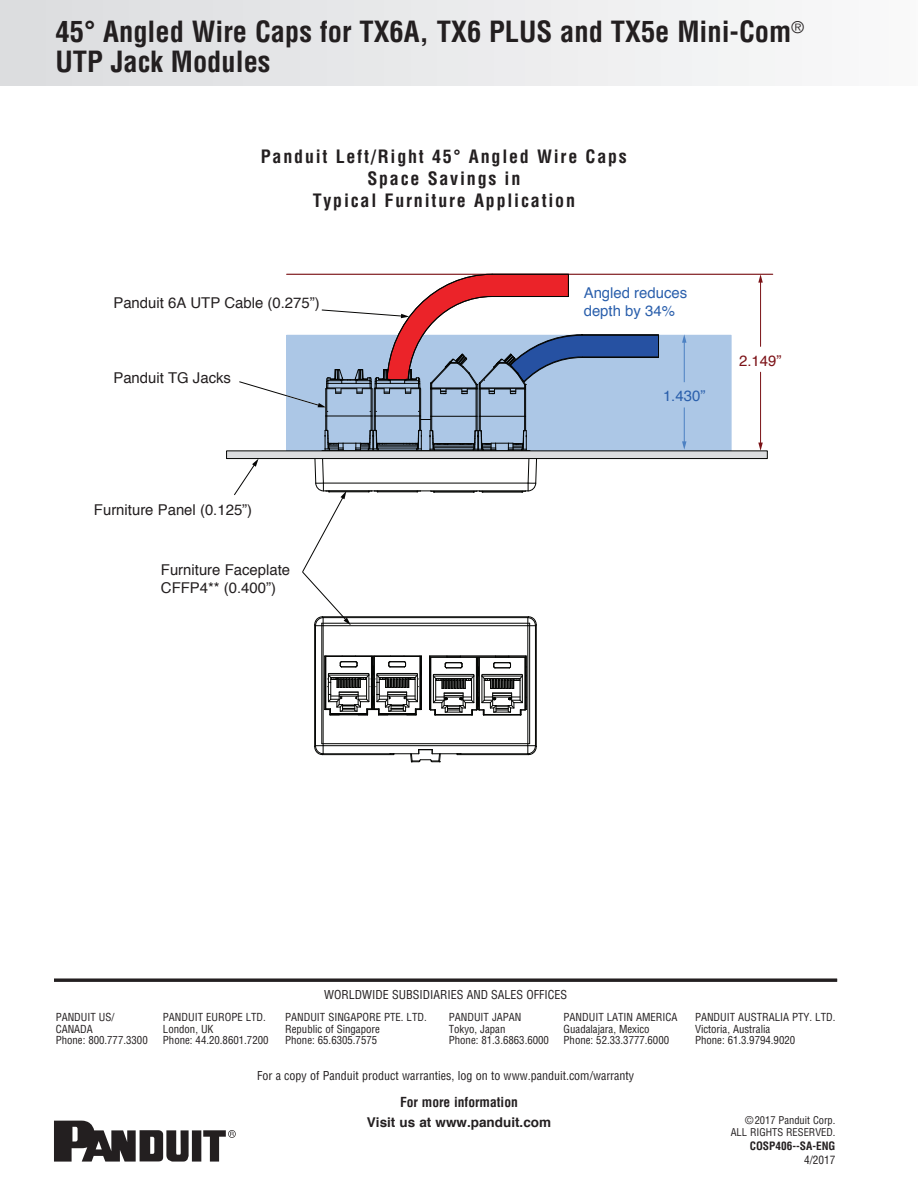
<style>
.page{position:relative;width:918px;height:1188px;background:#fff}
.page>*{position:absolute;margin:0;border:0;box-sizing:border-box;transform-origin:0 0}
.t1{font:700 condensed 28.5px/30px "Helvetica";color:#231f20}
.t2{font:700 condensed 18px/21.6px "Helvetica";letter-spacing:.1em;color:#231f20;text-align:center}
.t3{font:14.85px/17.9px "Helvetica";color:#231f20}
.t4{font:14.85px/17.9px "Helvetica";color:#2a5fac}
.t5{font:14.85px "Helvetica";color:#7c1217}
.t6{font:700 13.5px "Helvetica";color:#231f20}
.t7{font:700 condensed 13.5px "Helvetica";color:#231f20}
.t8{font:condensed 12px "Helvetica";color:#231f20}
.t9{font:700 condensed 11.25px "Helvetica";color:#231f20}
.t10{font:condensed 11.25px "Helvetica";color:#231f20}
.t11{font:condensed 10.8px/11.7px "Helvetica";color:#231f20}
.t12{font:condensed 10.5px/12px "Helvetica";color:#231f20;text-align:right}
</style>
<div class="page">
<div style="left:0;top:0;width:918px;height:85px;background:linear-gradient(to right,#dbdcde,#f9f9fa)"></div>
<hr style="left:54px;top:979px;width:783px;height:3px;background:#231f20">
<svg style="left:54px;top:1121px;width:182px;height:41px"></svg>
<div style="left:287px;top:335px;width:444px;height:116px;background:#acc7e6"></div>
<hr style="left:287px;top:274px;width:486px;height:1px;background:#7b1216">
<hr style="left:684px;top:341px;width:1px;height:41px;background:#4c81c3">
<svg style="left:682px;top:334px;width:5px;height:9px"></svg>
<hr style="left:684px;top:407px;width:1px;height:36px;background:#4c81c3">
<svg style="left:682px;top:441px;width:5px;height:9px"></svg>
<hr style="left:760px;top:281px;width:1px;height:65px;background:#7b1216">
<svg style="left:758px;top:274px;width:5px;height:9px"></svg>
<hr style="left:760px;top:372px;width:1px;height:72px;background:#7b1216">
<svg style="left:758px;top:443px;width:5px;height:7px"></svg>
<svg style="left:233px;top:459px;width:26px;height:37px"></svg>
<hr style="left:323px;top:483px;width:205px;height:1px;background:#040503">
<hr style="left:323px;top:491px;width:205px;height:1px;background:#040503">
<svg style="left:368px;top:490px;width:10px;height:2px"></svg>
<hr style="left:434px;top:492px;width:40px;height:1px;background:#040503">
<hr style="left:483px;top:492px;width:39px;height:1px;background:#040503">
<svg style="left:522px;top:459px;width:15px;height:34px"></svg>
<svg style="left:473px;top:490px;width:10px;height:3px"></svg>
<svg style="left:239px;top:274px;width:420px;height:176px"></svg>
<div style="left:227px;top:451px;width:540px;height:8px;background:#dbdcde"></div>
<div style="left:226px;top:450px;width:542px;height:9px;border:1px solid #040503"></div>
<hr style="left:322px;top:743px;width:208px;height:1px;background:#040503">
<hr style="left:529px;top:623px;width:1px;height:121px;background:#040503">
<hr style="left:322px;top:623px;width:208px;height:1px;background:#040503">
<hr style="left:321px;top:623px;width:1px;height:121px;background:#040503">
<hr style="left:322px;top:754px;width:72px;height:1px;background:#040503">
<hr style="left:314px;top:625px;width:1px;height:122px;background:#040503">
<hr style="left:322px;top:616px;width:207px;height:1px;background:#040503">
<hr style="left:536px;top:625px;width:1px;height:122px;background:#040503">
<hr style="left:457px;top:754px;width:72px;height:1px;background:#040503">
<hr style="left:535px;top:626px;width:1px;height:120px;background:#040503">
<hr style="left:527px;top:626px;width:1px;height:120px;background:#040503">
<hr style="left:323px;top:617px;width:205px;height:1px;background:#040503">
<svg style="left:301px;top:458px;width:50px;height:169px"></svg>
<hr style="left:323px;top:625px;width:205px;height:1px;background:#040503">
<svg style="left:527px;top:616px;width:10px;height:11px"></svg>
<hr style="left:315px;top:626px;width:1px;height:120px;background:#040503">
<hr style="left:323px;top:626px;width:1px;height:120px;background:#040503">
<hr style="left:323px;top:753px;width:67px;height:1px;background:#040503">
<hr style="left:461px;top:753px;width:67px;height:1px;background:#040503">
<hr style="left:323px;top:745px;width:205px;height:1px;background:#040503">
<svg style="left:314px;top:745px;width:10px;height:11px"></svg>
<svg style="left:527px;top:745px;width:10px;height:11px"></svg>
<svg style="left:390px;top:749px;width:71px;height:14px"></svg>
<svg style="left:324px;top:656px;width:98px;height:60px"></svg>
<svg style="left:429px;top:656px;width:98px;height:60px"></svg>
<h1 class="t1" style="left:56px;top:17px;width:750px">45° Angled Wire Caps for TX6A, TX6 PLUS and TX5e Mini-Com<sup>®<br></sup>UTP Jack Modules</h1>
<h2 class="t2" style="left:261px;top:146px;width:368px">Panduit Left/Right 45° Angled Wire Caps<br>Space Savings in<br>Typical Furniture Application</h2>
<h3 class="t3" style="left:113px;top:294px;width:208px">Panduit 6A UTP Cable (0.275”)</h3>
<h3 class="t3" style="left:113px;top:370px;width:119px">Panduit TG Jacks</h3>
<h3 class="t3" style="left:94px;top:501px;width:160px">Furniture Panel (0.125”)</h3>
<h3 class="t3" style="left:161px;top:561px;width:131px">Furniture Faceplate<br>CFFP4** (0.400”)</h3>
<h3 class="t4" style="left:584px;top:284px;width:105px">Angled reduces depth by 34%</h3>
<h3 class="t4" style="left:663px;top:387px;width:44px">1.430”</h3>
<h3 class="t5" style="left:739px;top:349px;width:44px">2.149”</h3>
<p class="t8" style="left:324px;top:987px;width:245px">WORLDWIDE SUBSIDIARIES AND SALES OFFICES</p>
<p class="t11" style="left:56px;top:1011px;width:94px">PANDUIT US/<br>CANADA<br>Phone: 800.777.3300</p>
<p class="t11" style="left:163px;top:1011px;width:107px">PANDUIT EUROPE LTD.<br>London, UK<br>Phone: 44.20.8601.7200</p>
<p class="t11" style="left:449px;top:1011px;width:102px">PANDUIT JAPAN<br>Tokyo, Japan<br>Phone: 81.3.6863.6000</p>
<p class="t11" style="left:285px;top:1011px;width:143px">PANDUIT SINGAPORE PTE. LTD.<br>Republic of Singapore<br>Phone: 65.6305.7575</p>
<p class="t11" style="left:695px;top:1011px;width:142px">PANDUIT AUSTRALIA PTY. LTD.<br>Victoria, Australia<br>Phone: 61.3.9794.9020</p>
<p class="t11" style="left:564px;top:1011px;width:115px">PANDUIT LATIN AMERICA<br>Guadalajara, Mexico<br>Phone: 52.33.3777.6000</p>
<p class="t8" style="left:257px;top:1068px;width:379px">For a copy of Panduit product warranties, log on to www.panduit.com/warranty</p>
<p class="t7" style="left:400px;top:1094px;width:119px">For more information</p>
<p class="t6" style="left:367px;top:1111px;width:186px">Visit us at www.panduit.com</p>
<p class="t12" style="left:731px;top:1114px;width:106px">©2017 Panduit Corp.<br>ALL RIGHTS RESERVED.</p>
<p class="t9" style="left:750px;top:1139px;width:87px">COSP406--SA-ENG</p>
<p class="t10" style="left:804px;top:1153px;width:33px">4/2017</p>
</div>
